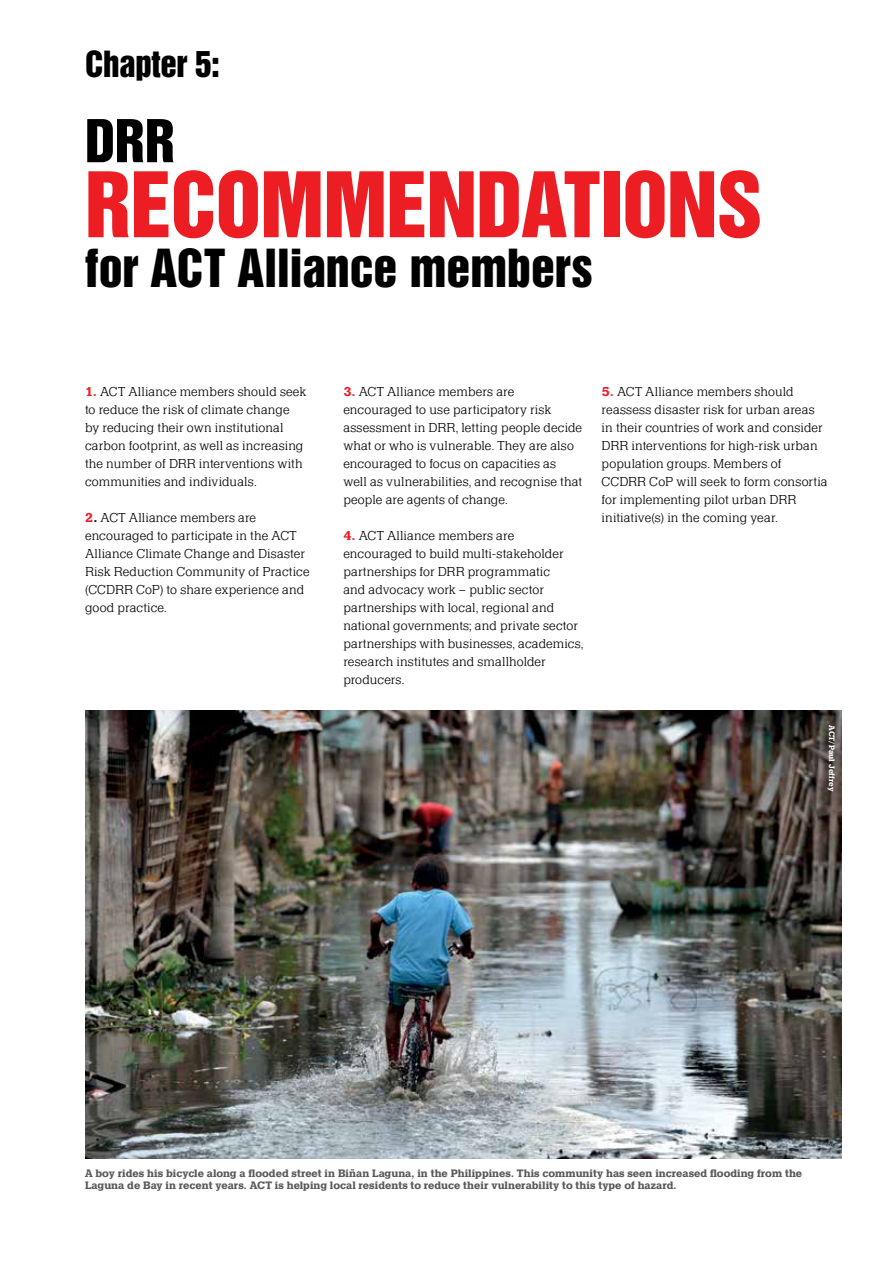
<style>
.page{position:relative;width:893px;height:1263px;background:#fff}
.page>*{position:absolute;margin:0;border:0;box-sizing:border-box;transform-origin:0 0}
.t1{font:82.5px "Helvetica Inserat LT Pro";letter-spacing:-.01em;color:#ed1d24}
.t2{font:54px "Helvetica Inserat LT Pro";color:#000}
.t3{font:48px "Helvetica Inserat LT Pro";letter-spacing:-.005em;color:#000}
.t4{font:33px "Helvetica Inserat LT Pro";letter-spacing:-.01em;color:#000}
.t5{font:300 13.5px/18px "Quint URW";letter-spacing:.01em;color:#000}
.t6{font:700 11.25px/12px "Quint URW";color:#58595b}
.t7{font:700 8.25px "Quint URW";color:#fff}
.s1{font-weight:700;color:#ed1d24}
.s2{font-weight:700}
</style>
<div class="page">
<img style="left:85px;top:710px;width:757px;height:449px">
<h3 class="t4" style="left:85px;top:45px;width:136px">Chapter 5:</h3>
<h2 class="t2" style="left:85px;top:109px;width:60px">DRR</h2>
<h1 class="t1" style="left:85px;top:155px;width:679px">recommendations</h1>
<h3 class="t3" style="left:85px;top:239px;width:509px">for ACT Alliance members</h3>
<p class="t5" style="left:85px;top:383px;width:223px"><span class="s1">1.</span> ACT Alliance members should seek to reduce the risk of climate change by reducing their own institutional carbon footprint, as well as increasing the number of DRR interventions with communities and individuals.</p>
<p class="t5" style="left:85px;top:509px;width:226px"><span class="s1">2</span><span class="s2">.</span> ACT Alliance members are encouraged to participate in the ACT<br>Alliance Climate Change and Disaster<br>Risk Reduction Community of Practice (CCDRR CoP) to share experience and good practice.</p>
<p class="t5" style="left:343px;top:383px;width:240px"><span class="s1">3.</span> ACT Alliance members are encouraged to use participatory risk assessment in DRR, letting people decide what or who is vulnerable. They are also encouraged to focus on capacities as well as vulnerabilities, and recognise that people are agents of change.</p>
<p class="t5" style="left:343px;top:527px;width:242px"><span class="s1">4.</span> ACT Alliance members are encouraged to build multi-stakeholder partnerships for DRR programmatic<br>and advocacy work – public sector partnerships with local, regional and national governments; and private sector partnerships with businesses, academics, research institutes and smallholder producers.</p>
<p class="t5" style="left:602px;top:383px;width:228px"><span class="s1">5.</span> ACT Alliance members should reassess disaster risk for urban areas in their countries of work and consider DRR interventions for high-risk urban population groups. Members of CCDRR CoP will seek to form consortia for implementing pilot urban DRR initiative(s) in the coming year.</p>
<p class="t7" style="left:837px;top:725px;width:68px;rotate:90deg">ACT/Paul Jeffrey</p>
<p class="t6" style="left:85px;top:1168px;width:719px">A boy rides his bicycle along a flooded street in Biñan Laguna, in the Philippines. This community has seen increased flooding from the<br>Laguna de Bay in recent years. ACT is helping local residents to reduce their vulnerability to this type of hazard.</p>
</div>
